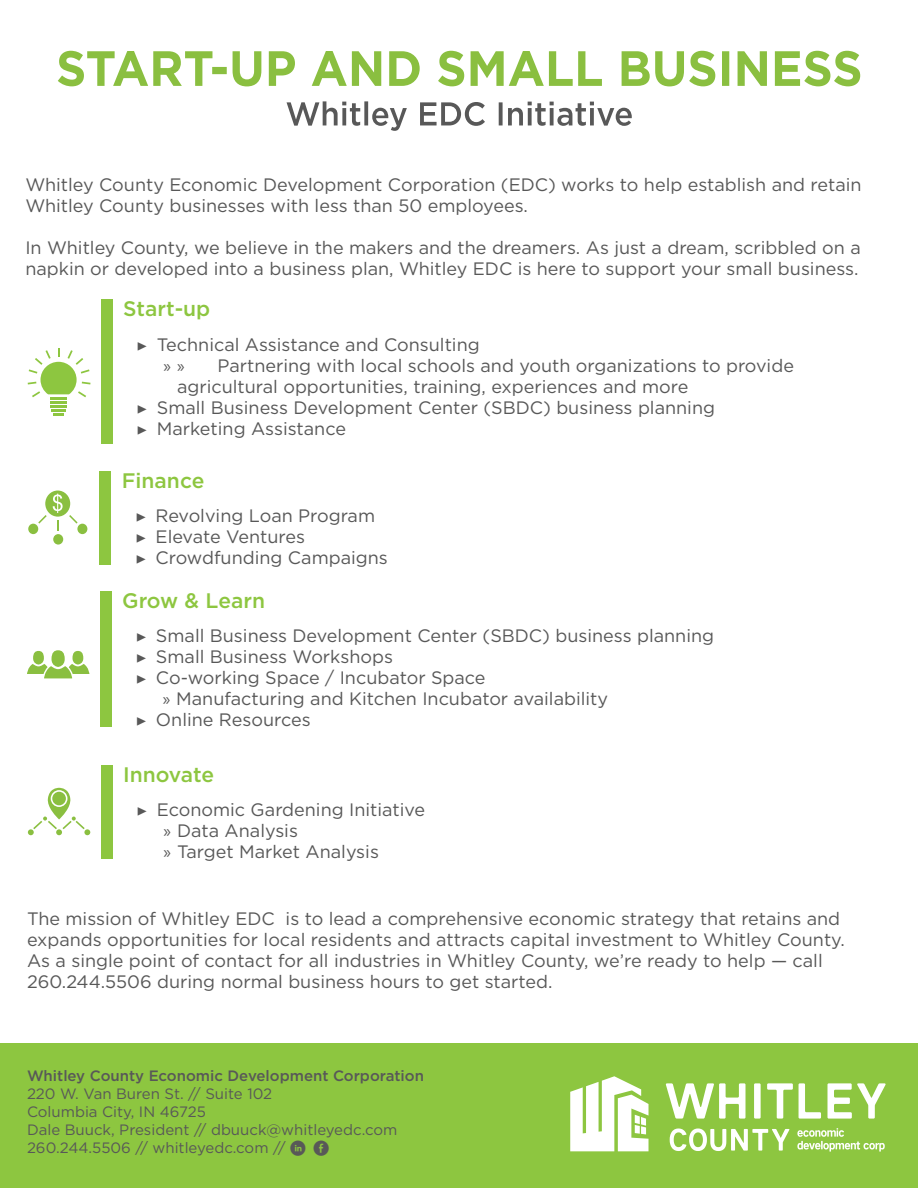
<style>
.page{position:relative;width:918px;height:1188px;background:#fff}
.page>*{position:absolute;margin:0;border:0;box-sizing:border-box;transform-origin:0 0}
.t1{font:500 21px "Gotham";color:#8dc640}
.t2{font:18px/21px "Gotham";color:#585858}
.t3{font:18px "Myriad Pro";color:#585858}
.t4{font:15px/18px "Gotham";color:#585858}
.t5{font:500 15px "Gotham";color:#585858}
.s1{font-family:"Minion Pro"}
.s2{font-family:"Myriad Pro"}
.s3{font-family:"Social Media Circled"}
</style>
<div class="page">
<div style="left:0;top:1043px;width:918px;height:145px;background:#8dc640"></div>
<svg style="left:287px;top:101px;width:345px;height:30px"></svg>
<svg style="left:58px;top:51px;width:802px;height:35px"></svg>
<div style="left:101px;top:299px;width:11px;height:145px;background:#8dc640"></div>
<div style="left:100px;top:471px;width:11px;height:93px;background:#8dc640"></div>
<div style="left:100px;top:591px;width:11px;height:135px;background:#8dc640"></div>
<div style="left:101px;top:765px;width:11px;height:93px;background:#8dc640"></div>
<svg style="left:570px;top:1076px;width:79px;height:75px"></svg>
<svg style="left:797px;top:1128px;width:88px;height:24px"></svg>
<svg style="left:799px;top:1083px;width:22px;height:36px"></svg>
<div style="left:754px;top:1083px;width:7px;height:36px;background:#fff"></div>
<svg style="left:767px;top:1083px;width:26px;height:36px"></svg>
<svg style="left:666px;top:1083px;width:80px;height:36px"></svg>
<svg style="left:827px;top:1083px;width:59px;height:36px"></svg>
<svg style="left:670px;top:1128px;width:119px;height:23px"></svg>
<hr style="left:50px;top:397px;width:17px;height:3px;background:#8dc640">
<hr style="left:50px;top:401px;width:17px;height:3px;background:#8dc640">
<hr style="left:50px;top:405px;width:17px;height:3px;background:#8dc640">
<hr style="left:51px;top:409px;width:15px;height:3px;background:#8dc640">
<svg style="left:53px;top:413px;width:11px;height:3px"></svg>
<svg style="left:28px;top:348px;width:63px;height:49px"></svg>
<div style="left:53px;top:534px;width:10px;height:11px;background:#8abf40;border-radius:50%"></div>
<div style="left:77px;top:524px;width:10px;height:10px;background:#8abf40;border-radius:50%"></div>
<div style="left:28px;top:524px;width:10px;height:10px;background:#8abf40;border-radius:50%"></div>
<svg style="left:38px;top:491px;width:40px;height:40px"></svg>
<div style="left:52px;top:650px;width:13px;height:17px;background:#8abf40;border-radius:50%"></div>
<div style="left:73px;top:651px;width:10px;height:14px;background:#8abf40;border-radius:50%"></div>
<div style="left:33px;top:651px;width:11px;height:14px;background:#8abf40;border-radius:50%"></div>
<svg style="left:27px;top:664px;width:62px;height:14px"></svg>
<svg style="left:28px;top:788px;width:62px;height:47px"></svg>
<div style="left:52px;top:792px;width:14px;height:13px;background:#8abf40;border-radius:50%"></div>
<p class="t2" style="left:25px;top:174px;width:838px">Whitley County Economic Development Corporation (EDC) works to help establish and retain<br>Whitley County businesses with less than 50 employees.</p>
<p class="t2" style="left:25px;top:237px;width:837px">In Whitley County, we believe in the makers and the dreamers. As just a dream, scribbled on a napkin or developed into a business plan, Whitley EDC is here to support your small business.</p>
<p class="t1" style="left:123px;top:295px;width:89px">Start-up</p>
<p class="t2" style="left:137px;top:333px;width:345px"><span class="s1">▶</span> Technical Assistance and Consulting</p>
<p class="t3" style="left:164px;top:355px;width:23px">» »</p>
<p class="t2" style="left:177px;top:354px;width:618px;text-indent:40px">Partnering with local schools and youth organizations to provide agricultural opportunities, training, experiences and more</p>
<p class="t2" style="left:137px;top:396px;width:580px"><span class="s1">▶</span> Small Business Development Center (SBDC) business planning</p>
<p class="t2" style="left:137px;top:417px;width:211px"><span class="s1">▶</span> Marketing Assistance</p>
<p class="t1" style="left:122px;top:467px;width:84px">Finance</p>
<p class="t2" style="left:135px;top:505px;width:241px"><span class="s1">▶</span> Revolving Loan Program</p>
<p class="t2" style="left:135px;top:526px;width:171px"><span class="s1">▶</span> Elevate Ventures</p>
<p class="t2" style="left:135px;top:547px;width:254px"><span class="s1">▶</span> Crowdfunding Campaigns</p>
<p class="t1" style="left:122px;top:587px;width:144px">Grow &amp; Learn</p>
<p class="t2" style="left:136px;top:625px;width:580px"><span class="s1">▶</span> Small Business Development Center (SBDC) business planning</p>
<p class="t2" style="left:136px;top:646px;width:259px"><span class="s1">▶</span> Small Business Workshops</p>
<p class="t2" style="left:136px;top:667px;width:351px"><span class="s1">▶</span> Co-working Space / Incubator Space</p>
<p class="t2" style="left:163px;top:688px;width:447px"><span class="s2">»</span> Manufacturing and Kitchen Incubator availability</p>
<p class="t2" style="left:136px;top:709px;width:176px"><span class="s1">▶</span> Online Resources</p>
<p class="t1" style="left:123px;top:761px;width:93px">Innovate</p>
<p class="t2" style="left:137px;top:799px;width:290px"><span class="s1">▶</span> Economic Gardening Initiative</p>
<p class="t2" style="left:164px;top:820px;width:136px"><span class="s2">»</span> Data Analysis</p>
<p class="t2" style="left:164px;top:841px;width:217px"><span class="s2">»</span> Target Market Analysis</p>
<p class="t2" style="left:27px;top:908px;width:819px">The mission of Whitley EDC is to lead a comprehensive economic strategy that retains and expands opportunities for local residents and attracts capital investment to Whitley County.<br>As a single point of contact for all industries in Whitley County, we’re ready to help — call 260.244.5506 during normal business hours to get started.</p>
<p class="t5" style="left:27px;top:1066px;width:399px">Whitley County Economic Development Corporation</p>
<p class="t4" style="left:27px;top:1085px;width:247px">220 W. Van Buren St. // Suite 102<br>Columbia City, IN 46725</p>
<p class="t4" style="left:27px;top:1121px;width:372px">Dale Buuck, President // dbuuck@whitleyedc.com</p>
<p class="t4" style="left:27px;top:1139px;width:304px">260.244.5506 // whitleyedc.com // <span class="s3">C E</span></p>
</div>
